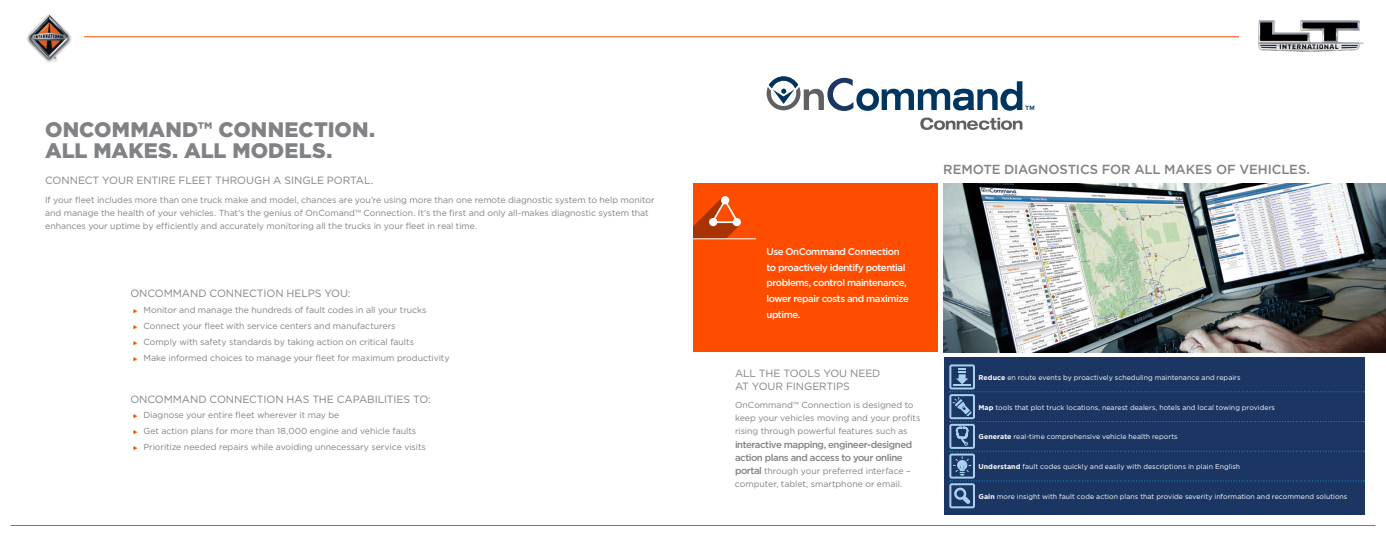
<style>
.page{position:relative;width:1386px;height:536px;background:#fff}
.page>*{position:absolute;margin:0;border:0;box-sizing:border-box;transform-origin:0 0}
.t1{font:900 21px/21px "Gotham";letter-spacing:.005em;color:#808285}
.t2{font:500 13.12px "Gotham";letter-spacing:-.01em;color:#808285}
.t3{font:10.5px/13.1px "Gotham";letter-spacing:-.005em;color:#808285}
.t4{font:500 9.62px/15.8px "Gotham";letter-spacing:-.045em;color:#fff}
.t5{font:500 9.62px/13.1px "Gotham";letter-spacing:-.045em;color:#808285}
.t6{font:8.75px/13.1px "Gotham";letter-spacing:-.005em;color:#808285}
.t7{font:7px "Gotham";letter-spacing:.005em;color:#fff}
.s1{color:#ff4d00}
.s2{font-weight:500;font-size:9.62px}
.s3{font-weight:700}
</style>
<div class="page">
<div style="left:944px;top:357px;width:421px;height:158px;background:#1c3664"></div>
<img style="left:943px;top:184px;width:443px;height:168px">
<div style="left:693px;top:184px;width:245px;height:168px;background:#ff4d00"></div>
<svg style="left:693px;top:196px;width:48px;height:42px"></svg>
<hr style="left:693px;top:238px;width:63px;height:1px;background:#fff">
<svg style="left:949px;top:364px;width:416px;height:144px"></svg>
<svg style="left:767px;top:76px;width:267px;height:35px"></svg>
<svg style="left:920px;top:117px;width:102px;height:13px"></svg>
<hr style="left:693px;top:525px;width:683px;height:1px;background:#ff4d00">
<hr style="left:10px;top:525px;width:683px;height:1px;background:#ff4d00">
<hr style="left:693px;top:36px;width:546px;height:1px;background:#ff4d00">
<img style="left:1258px;top:20px;width:106px;height:32px">
<div style="left:26px;top:14px;width:46px;height:50px;background:#000;opacity:.75"></div>
<img style="left:29px;top:15px;width:41px;height:44px">
<hr style="left:84px;top:36px;width:609px;height:1px;background:#ff4d00">
<h1 class="t1" style="left:45px;top:119px;width:332px">ONCOMMAND™ CONNECTION.<br>ALL MAKES. ALL MODELS.</h1>
<p class="t3" style="left:45px;top:174px;width:330px">CONNECT YOUR ENTIRE FLEET THROUGH A SINGLE PORTAL.</p>
<p class="t6" style="left:45px;top:193px;width:611px">If your fleet includes more than one truck make and model, chances are you’re using more than one remote diagnostic system to help monitor and manage the health of your vehicles. That’s the genius of OnComand™ Connection. It’s the first and only all-makes diagnostic system that enhances your uptime by efficiently and accurately monitoring all the trucks in your fleet in real time.</p>
<p class="t3" style="left:130px;top:287px;width:222px">ONCOMMAND CONNECTION HELPS YOU:</p>
<p class="t6" style="left:133px;top:303px;width:295px"><span class="s1">◆</span> Monitor and manage the hundreds of fault codes in all your trucks</p>
<p class="t6" style="left:133px;top:319px;width:264px"><span class="s1">◆</span> Connect your fleet with service centers and manufacturers</p>
<p class="t6" style="left:133px;top:335px;width:283px"><span class="s1">◆</span> Comply with safety standards by taking action on critical faults</p>
<p class="t6" style="left:133px;top:350px;width:318px"><span class="s1">◆</span> Make informed choices to manage your fleet for maximum productivity</p>
<p class="t3" style="left:130px;top:392px;width:302px">ONCOMMAND CONNECTION HAS THE CAPABILITIES TO:</p>
<p class="t6" style="left:133px;top:408px;width:208px"><span class="s1">◆</span> Diagnose your entire fleet wherever it may be</p>
<p class="t6" style="left:133px;top:424px;width:285px"><span class="s1">◆</span> Get action plans for more than 18,000 engine and vehicle faults</p>
<p class="t6" style="left:133px;top:440px;width:294px"><span class="s1">◆</span> Prioritize needed repairs while avoiding unnecessary service visits</p>
<h2 class="t2" style="left:943px;top:161px;width:368px">REMOTE DIAGNOSTICS FOR ALL MAKES OF VEHICLES.</h2>
<p class="t4" style="left:766px;top:243px;width:144px">Use OnCommand Connection to proactively identify potential problems, control maintenance, lower repair costs and maximize uptime.</p>
<p class="t3" style="left:735px;top:366px;width:147px">ALL THE TOOLS YOU NEED<br>AT YOUR FINGERTIPS</p>
<p class="t6" style="left:735px;top:398px;width:187px">OnCommand™ Connection is designed to keep your vehicles moving and your profits rising through powerful features such as</p>
<p class="t5" style="left:735px;top:437px;width:179px">interactive mapping, engineer-designed action plans and access to your online</p>
<p class="t6" style="left:735px;top:464px;width:177px"><span class="s2">portal</span> through your preferred interface – computer, tablet, smartphone or email.</p>
<p class="t7" style="left:978px;top:373px;width:264px"><span class="s3">Reduce</span> en route events by proactively scheduling maintenance and repairs</p>
<p class="t7" style="left:978px;top:403px;width:298px"><span class="s3">Map</span> tools that plot truck locations, nearest dealers, hotels and local towing providers</p>
<p class="t7" style="left:978px;top:433px;width:201px"><span class="s3">Generate</span> real-time comprehensive vehicle health reports</p>
<p class="t7" style="left:978px;top:462px;width:263px"><span class="s3">Understand</span> fault codes quickly and easily with descriptions in plain English</p>
<p class="t7" style="left:978px;top:492px;width:370px"><span class="s3">Gain</span> more insight with fault code action plans that provide severity information and recommend solutions</p>
</div>
